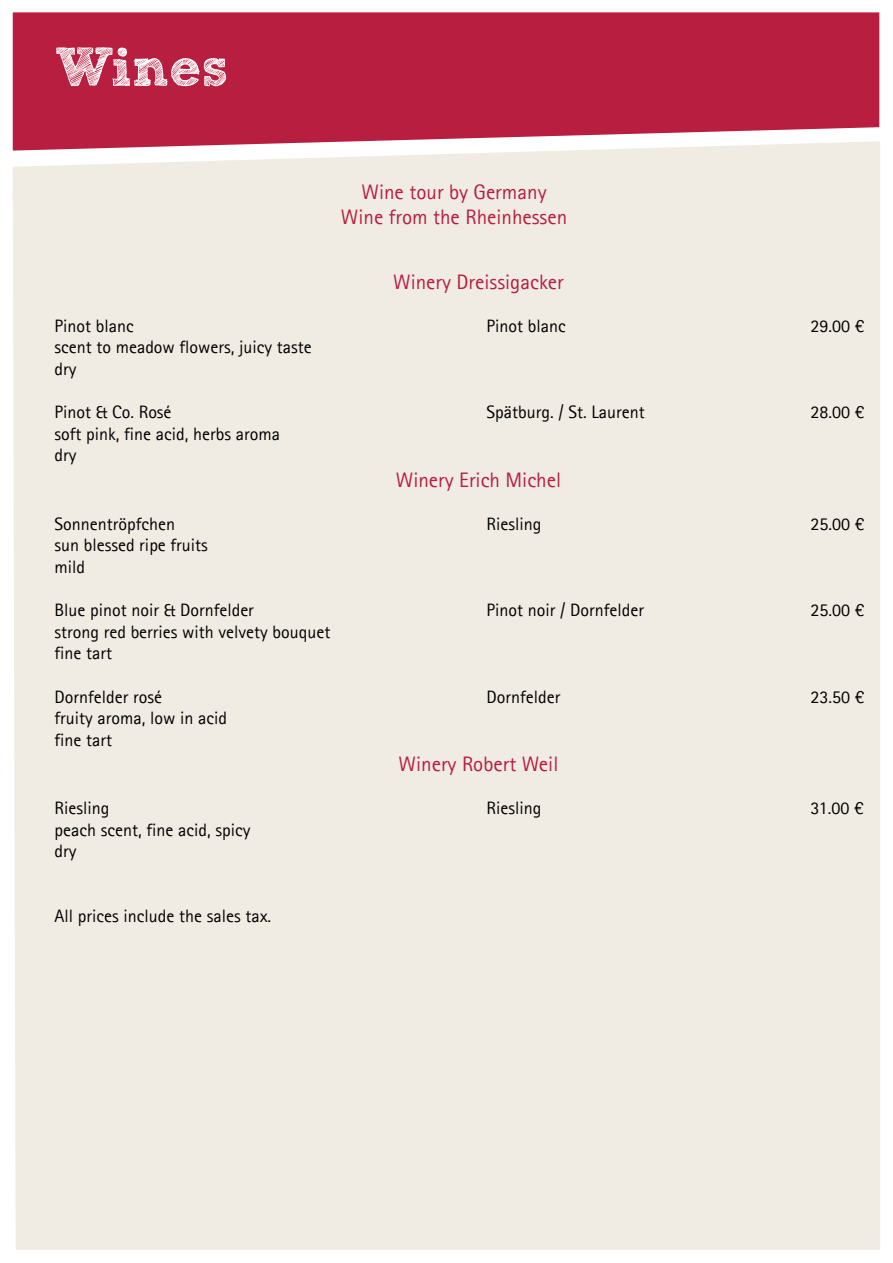
<style>
.page{position:relative;width:893px;height:1263px;background:#fff}
.page>*{position:absolute;margin:0;border:0;box-sizing:border-box;transform-origin:0 0}
.t1{font:54px "Sketch Rockwell";color:#fff}
.t2{font:21px/25.2px "Agfa Rotis Sans Serif";color:#b71e3f;text-align:center}
.t3{font:18px/21.6px "Agfa Rotis Sans Serif";color:#000}
</style>
<div class="page">
<div style="left:13px;top:12px;width:866px;height:129px;background:#b71e3f"></div>
<div style="left:13px;top:141px;width:867px;height:1109px;background:#f0ece3"></div>
<h1 class="t1" style="left:54px;top:38px;width:175px">Wines</h1>
<p class="t2" style="left:341px;top:179px;width:228px">Wine tour by Germany<br>Wine from the Rheinhessen</p>
<p class="t2" style="left:393px;top:269px;width:172px">Winery Dreissigacker</p>
<p class="t3" style="left:54px;top:315px;width:81px">Pinot blanc</p>
<p class="t3" style="left:486px;top:315px;width:81px">Pinot blanc</p>
<p class="t3" style="left:810px;top:315px;width:55px">29.00 €</p>
<p class="t3" style="left:54px;top:336px;width:259px">scent to meadow flowers, juicy taste dry</p>
<p class="t3" style="left:54px;top:401px;width:119px">Pinot &amp; Co. Rosé</p>
<p class="t3" style="left:486px;top:401px;width:160px">Spätburg. / St. Laurent</p>
<p class="t3" style="left:810px;top:401px;width:55px">28.00 €</p>
<p class="t3" style="left:54px;top:423px;width:227px">soft pink, fine acid, herbs aroma dry</p>
<p class="t2" style="left:396px;top:467px;width:167px">Winery Erich Michel</p>
<p class="t3" style="left:54px;top:513px;width:122px">Sonnentröpfchen</p>
<p class="t3" style="left:486px;top:513px;width:56px">Riesling</p>
<p class="t3" style="left:810px;top:513px;width:55px">25.00 €</p>
<p class="t3" style="left:54px;top:534px;width:155px">sun blessed ripe fruits mild</p>
<p class="t3" style="left:54px;top:599px;width:201px">Blue pinot noir &amp; Dornfelder</p>
<p class="t3" style="left:486px;top:599px;width:159px">Pinot noir / Dornfelder</p>
<p class="t3" style="left:810px;top:599px;width:55px">25.00 €</p>
<p class="t3" style="left:54px;top:621px;width:278px">strong red berries with velvety bouquet fine tart</p>
<p class="t3" style="left:54px;top:685px;width:109px">Dornfelder rosé</p>
<p class="t3" style="left:486px;top:685px;width:75px">Dornfelder</p>
<p class="t3" style="left:810px;top:685px;width:55px">23.50 €</p>
<p class="t3" style="left:54px;top:707px;width:174px">fruity aroma, low in acid fine tart</p>
<p class="t2" style="left:399px;top:751px;width:161px">Winery Robert Weil</p>
<p class="t3" style="left:54px;top:797px;width:56px">Riesling</p>
<p class="t3" style="left:486px;top:797px;width:56px">Riesling</p>
<p class="t3" style="left:810px;top:797px;width:55px">31.00 €</p>
<p class="t3" style="left:54px;top:819px;width:197px">peach scent, fine acid, spicy dry</p>
<p class="t3" style="left:54px;top:905px;width:218px">All prices include the sales tax.</p>
</div>
